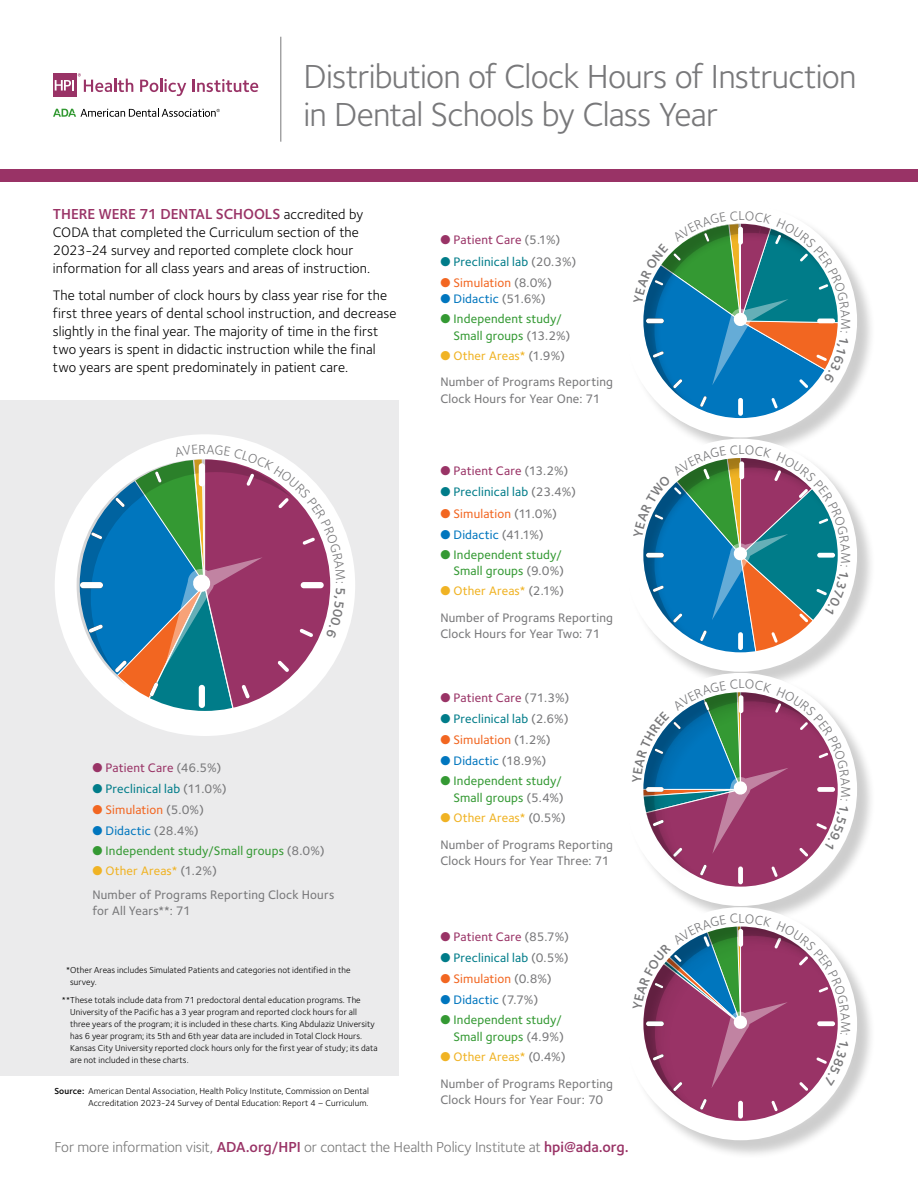
<style>
.page{position:relative;width:918px;height:1188px;background:#fff}
.page>*{position:absolute;margin:0;border:0;box-sizing:border-box;transform-origin:0 0}
.t1{font:34.5px/37.5px "Foundry Sterling";letter-spacing:-.025em;color:#78787a}
.t2{font:15px "Foundry Sterling";letter-spacing:-.01em;color:#787878}
.t3{font:600 15px "Foundry Sterling";color:#936}
.t4{font:14.25px/18px "Foundry Sterling";letter-spacing:.005em;color:#000}
.t5{font:13.5px "Foundry Sterling";color:#78787a}
.t6{font:500 12.75px/26.7px "Foundry Sterling";letter-spacing:.015em;color:#78787a}
.t7{font:500 12.75px/16.5px "Foundry Sterling";letter-spacing:.015em;color:#349933;text-align:right}
.t8{font:500 12.75px "Foundry Sterling";letter-spacing:.015em;color:#007c89}
.t9{font:500 12.75px "Foundry Sterling";letter-spacing:.01em;color:#936}
.t10{font:500 12.75px "Foundry Sterling";letter-spacing:.01em;color:#f26621}
.t11{font:500 12.75px "Foundry Sterling";letter-spacing:.01em;color:#0076be}
.t12{font:9px/12px "Foundry Sterling";letter-spacing:.01em;color:#000}
.s1{font-weight:400;font-size:14.25px;color:#000}
.s2{color:#78787a}
.s3{color:#f0b324}
.s4{color:#ebebec}
.s5{font-weight:600}
.s6{font-weight:600;color:#936}
</style>
<div class="page">
<div style="left:0;top:400px;width:399px;height:676px;background:#ebebec"></div>
<div style="left:626px;top:206px;width:250px;height:251px;background:#000;opacity:.2"></div>
<svg style="left:626px;top:206px;width:231px;height:231px"></svg>
<div style="left:626px;top:440px;width:250px;height:251px;background:#000;opacity:.2"></div>
<svg style="left:626px;top:439px;width:231px;height:233px"></svg>
<div style="left:626px;top:675px;width:250px;height:250px;background:#000;opacity:.2"></div>
<svg style="left:626px;top:673px;width:231px;height:233px"></svg>
<div style="left:626px;top:909px;width:250px;height:251px;background:#000;opacity:.2"></div>
<svg style="left:626px;top:907px;width:231px;height:233px"></svg>
<div style="left:0;top:169px;width:918px;height:12px;background:#936"></div>
<hr style="left:280px;top:37px;width:1px;height:105px;background:#78787a">
<svg style="left:53px;top:108px;width:167px;height:9px"></svg>
<svg style="left:140px;top:79px;width:46px;height:17px"></svg>
<svg style="left:193px;top:79px;width:65px;height:13px"></svg>
<div style="left:53px;top:73px;width:24px;height:24px;background:#936"></div>
<svg style="left:55px;top:73px;width:78px;height:19px"></svg>
<svg style="left:137px;top:532px;width:218px;height:204px"></svg>
<svg style="left:55px;top:434px;width:290px;height:285px"></svg>
<svg style="left:628px;top:211px;width:222px;height:222px"></svg>
<svg style="left:633px;top:445px;width:217px;height:216px"></svg>
<svg style="left:626px;top:673px;width:224px;height:217px"></svg>
<svg style="left:633px;top:914px;width:217px;height:211px"></svg>
<h1 class="t1" style="left:304px;top:59px;width:555px">Distribution of Clock Hours of Instruction in Dental Schools by Class Year</h1>
<h2 class="t3" style="left:53px;top:205px;width:312px">THERE WERE 71 DENTAL SCHOOLS <span class="s1">accredited by</span></h2>
<h3 class="t4" style="left:53px;top:223px;width:319px">CODA that completed the Curriculum section of the<br>2023-24 survey and reported complete clock hour information for all class years and areas of instruction.</h3>
<p class="t4" style="left:53px;top:286px;width:345px">The total number of clock hours by class year rise for the first three years of dental school instruction, and decrease slightly in the final year. The majority of time in the first two years is spent in didactic instruction while the final two years are spent predominately in patient care.</p>
<h3 class="t5" style="left:198px;top:441px;width:9px">R</h3>
<h3 class="t5" style="left:348px;top:581px;width:5px;rotate:90deg">:</h3>
<h3 class="t9" style="left:92px;top:760px;width:131px">● Patient Care <span class="s2">(46.5%)</span></h3>
<h3 class="t8" style="left:92px;top:781px;width:136px">● Preclinical lab <span class="s2">(11.0%)</span></h3>
<h3 class="t10" style="left:92px;top:802px;width:113px">● Simulation <span class="s2">(5.0%)</span></h3>
<h3 class="t11" style="left:92px;top:823px;width:108px">● Didactic <span class="s2">(28.4%)</span></h3>
<h3 class="t7" style="left:92px;top:843px;width:234px">● Independent study/Small groups <span class="s2">(8.0%)</span></h3>
<h3 class="t6" style="left:92px;top:859px;width:243px;line-height:23.5px"><span class="s3">● Other Areas*</span> (1.2%)<br>Number of Programs Reporting Clock Hours</h3>
<h3 class="t6" style="left:92px;top:898px;width:100px">for All Years**: 71</h3>
<p class="t12" style="left:70px;top:964px;width:282px;text-indent:-8px"><span class="s4">-</span>*Other Areas includes Simulated Patients and categories not identified in the survey.</p>
<p class="t12" style="left:70px;top:994px;width:309px;text-indent:-8px">**These totals include data from 71 predoctoral dental education programs. The University of the Pacific has a 3 year program and reported clock hours for all three years of the program; it is included in these charts. King Abdulaziz University has 6 year program; its 5th and 6th year data are included in Total Clock Hours.<br>Kansas City University reported clock hours only for the first year of study; its data are not included in these charts.</p>
<p class="t12" style="left:54px;top:1085px;width:316px;text-align:right"><span class="s5">Source:</span> American Dental Association, Health Policy Institute, Commission on Dental<br>Accreditation 2023-24 Survey of Dental Education: Report 4 – Curriculum.</p>
<h3 class="t9" style="left:440px;top:233px;width:122px">● Patient Care <span class="s2">(5.1%)</span></h3>
<h3 class="t8" style="left:440px;top:254px;width:138px">● Preclinical lab <span class="s2">(20.3%)</span></h3>
<h3 class="t10" style="left:440px;top:275px;width:113px">● Simulation <span class="s2">(8.0%)</span></h3>
<h3 class="t11" style="left:440px;top:291px;width:107px">● Didactic <span class="s2">(51.6%)</span></h3>
<h3 class="t7" style="left:453px;top:311px;width:119px;text-align:left;text-indent:-13px">● Independent study/<br>Small groups <span class="s2">(13.2%)</span></h3>
<h3 class="t6" style="left:440px;top:342px;width:174px"><span class="s3">● Other Areas*</span> (1.9%)<br>Number of Programs Reporting</h3>
<h3 class="t6" style="left:440px;top:385px;width:162px">Clock Hours for Year One: 71</h3>
<h3 class="t9" style="left:440px;top:464px;width:130px">● Patient Care <span class="s2">(13.2%)</span></h3>
<h3 class="t8" style="left:440px;top:485px;width:137px">● Preclinical lab <span class="s2">(23.4%)</span></h3>
<h3 class="t10" style="left:440px;top:506px;width:118px">● Simulation <span class="s2">(11.0%)</span></h3>
<h3 class="t11" style="left:440px;top:527px;width:105px">● Didactic <span class="s2">(41.1%)</span></h3>
<h3 class="t7" style="left:440px;top:546px;width:125px">● Independent study/<br>Small groups <span class="s2">(9.0%)</span></h3>
<h3 class="t6" style="left:440px;top:578px;width:174px"><span class="s3">● Other Areas*</span> (2.1%)<br>Number of Programs Reporting</h3>
<h3 class="t6" style="left:440px;top:621px;width:162px">Clock Hours for Year Two: 71</h3>
<h3 class="t9" style="left:440px;top:690px;width:131px">● Patient Care <span class="s2">(71.3%)</span></h3>
<h3 class="t8" style="left:440px;top:712px;width:130px">● Preclinical lab <span class="s2">(2.6%)</span></h3>
<h3 class="t10" style="left:440px;top:733px;width:112px">● Simulation <span class="s2">(1.2%)</span></h3>
<h3 class="t11" style="left:440px;top:754px;width:108px">● Didactic <span class="s2">(18.9%)</span></h3>
<h3 class="t7" style="left:440px;top:773px;width:125px">● Independent study/<br>Small groups <span class="s2">(5.4%)</span></h3>
<h3 class="t6" style="left:440px;top:805px;width:174px"><span class="s3">● Other Areas*</span> (0.5%)<br>Number of Programs Reporting</h3>
<h3 class="t6" style="left:440px;top:848px;width:171px">Clock Hours for Year Three: 71</h3>
<h3 class="t9" style="left:440px;top:929px;width:130px">● Patient Care <span class="s2">(85.7%)</span></h3>
<h3 class="t8" style="left:440px;top:950px;width:130px">● Preclinical lab <span class="s2">(0.5%)</span></h3>
<h3 class="t10" style="left:440px;top:971px;width:113px">● Simulation <span class="s2">(0.8%)</span></h3>
<h3 class="t11" style="left:440px;top:993px;width:99px">● Didactic <span class="s2">(7.7%)</span></h3>
<h3 class="t7" style="left:440px;top:1012px;width:125px">● Independent study/<br>Small groups <span class="s2">(4.9%)</span></h3>
<h3 class="t6" style="left:440px;top:1043px;width:174px"><span class="s3">● Other Areas*</span> (0.4%)<br>Number of Programs Reporting</h3>
<h3 class="t6" style="left:440px;top:1087px;width:164px">Clock Hours for Year Four: 70</h3>
<h2 class="t2" style="left:54px;top:1138px;width:576px">For more information visit, <span class="s6">ADA.org/HPI</span> or contact the Health Policy Institute at <span class="s6">hpi@ada.org.</span></h2>
<h3 class="t5" style="left:738px;top:208px;width:8px">L</h3>
<h3 class="t5" style="left:738px;top:442px;width:8px">L</h3>
<h3 class="t5" style="left:738px;top:676px;width:8px">L</h3>
<h3 class="t5" style="left:738px;top:910px;width:8px">L</h3>
</div>
